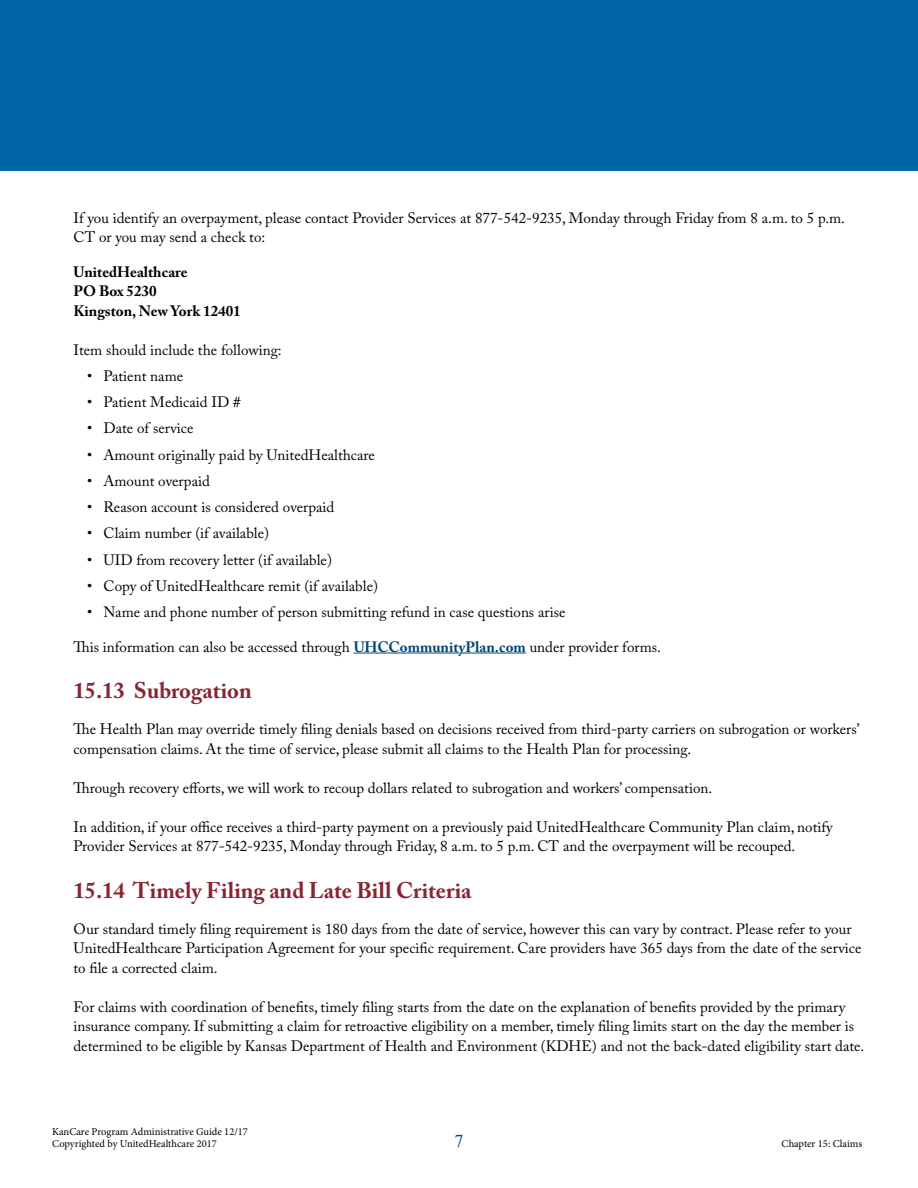
<style>
.page{position:relative;width:918px;height:1188px;background:#fff}
.page>*{position:absolute;margin:0;border:0;box-sizing:border-box;transform-origin:0 0}
.t1{font:700 22.5px "Adobe Caslon Pro";color:#892533}
.t2{font:18px "Times New Roman";color:#004e8d}
.t3{font:15px/19.5px "Adobe Caslon Pro";color:#000}
.t4{font:700 15px/19.5px "Adobe Caslon Pro";color:#000}
.t5{font:10.5px/12.6px "Minion Pro";color:#000}
.s1{font-weight:700;color:#004779}
</style>
<div class="page">
<div style="left:0;top:0;width:918px;height:171px;background:#0065a4"></div>
<hr style="left:354px;top:653px;width:172px;height:1px;background:#004779">
<p class="t3" style="left:74px;top:208px;width:773px">If you identify an overpayment, please contact Provider Services at 877-542-9235, Monday through Friday from 8 a.m. to 5 p.m.<br>CT or you may send a check to:</p>
<p class="t4" style="left:74px;top:262px;width:169px">UnitedHealthcare<br>PO Box 5230<br>Kingston, New York 12401</p>
<p class="t3" style="left:74px;top:340px;width:210px">Item should include the following:</p>
<p class="t3" style="left:87px;top:366px;width:98px">• Patient name</p>
<p class="t3" style="left:87px;top:392px;width:155px">• Patient Medicaid ID #</p>
<p class="t3" style="left:87px;top:418px;width:108px">• Date of service</p>
<p class="t3" style="left:87px;top:445px;width:289px">• Amount originally paid by UnitedHealthcare</p>
<p class="t3" style="left:87px;top:471px;width:124px">• Amount overpaid</p>
<p class="t3" style="left:87px;top:497px;width:249px">• Reason account is considered overpaid</p>
<p class="t3" style="left:87px;top:523px;width:184px">• Claim number (if available)</p>
<p class="t3" style="left:87px;top:550px;width:246px">• UID from recovery letter (if available)</p>
<p class="t3" style="left:87px;top:576px;width:293px">• Copy of UnitedHealthcare remit (if available)</p>
<p class="t3" style="left:87px;top:602px;width:480px">• Name and phone number of person submitting refund in case questions arise</p>
<p class="t3" style="left:74px;top:637px;width:589px">This information can also be accessed through <span class="s1">UHCCommunityPlan.com</span> under provider forms.</p>
<h1 class="t1" style="left:74px;top:677px;width:180px">15.13 Subrogation</h1>
<p class="t3" style="left:74px;top:719px;width:788px">The Health Plan may override timely filing denials based on decisions received from third-party carriers on subrogation or workers’ compensation claims. At the time of service, please submit all claims to the Health Plan for processing.</p>
<p class="t3" style="left:74px;top:778px;width:640px">Through recovery efforts, we will work to recoup dollars related to subrogation and workers’ compensation.</p>
<p class="t3" style="left:74px;top:817px;width:761px">In addition, if your office receives a third-party payment on a previously paid UnitedHealthcare Community Plan claim, notify<br>Provider Services at 877-542-9235, Monday through Friday, 8 a.m. to 5 p.m. CT and the overpayment will be recouped.</p>
<h1 class="t1" style="left:74px;top:877px;width:400px">15.14 Timely Filing and Late Bill Criteria</h1>
<p class="t3" style="left:74px;top:919px;width:789px">Our standard timely filing requirement is 180 days from the date of service, however this can vary by contract. Please refer to your<br>UnitedHealthcare Participation Agreement for your specific requirement. Care providers have 365 days from the date of the service to file a corrected claim.</p>
<p class="t3" style="left:74px;top:997px;width:792px">For claims with coordination of benefits, timely filing starts from the date on the explanation of benefits provided by the primary insurance company. If submitting a claim for retroactive eligibility on a member, timely filing limits start on the day the member is determined to be eligible by Kansas Department of Health and Environment (KDHE) and not the back-dated eligibility start date.</p>
<p class="t5" style="left:52px;top:1125px;width:197px">KanCare Program Administrative Guide 12/17<br>Copyrighted by UnitedHealthcare 2017</p>
<p class="t2" style="left:454px;top:1129px;width:10px">7</p>
<p class="t5" style="left:782px;top:1138px;width:82px">Chapter 15: Claims</p>
</div>
